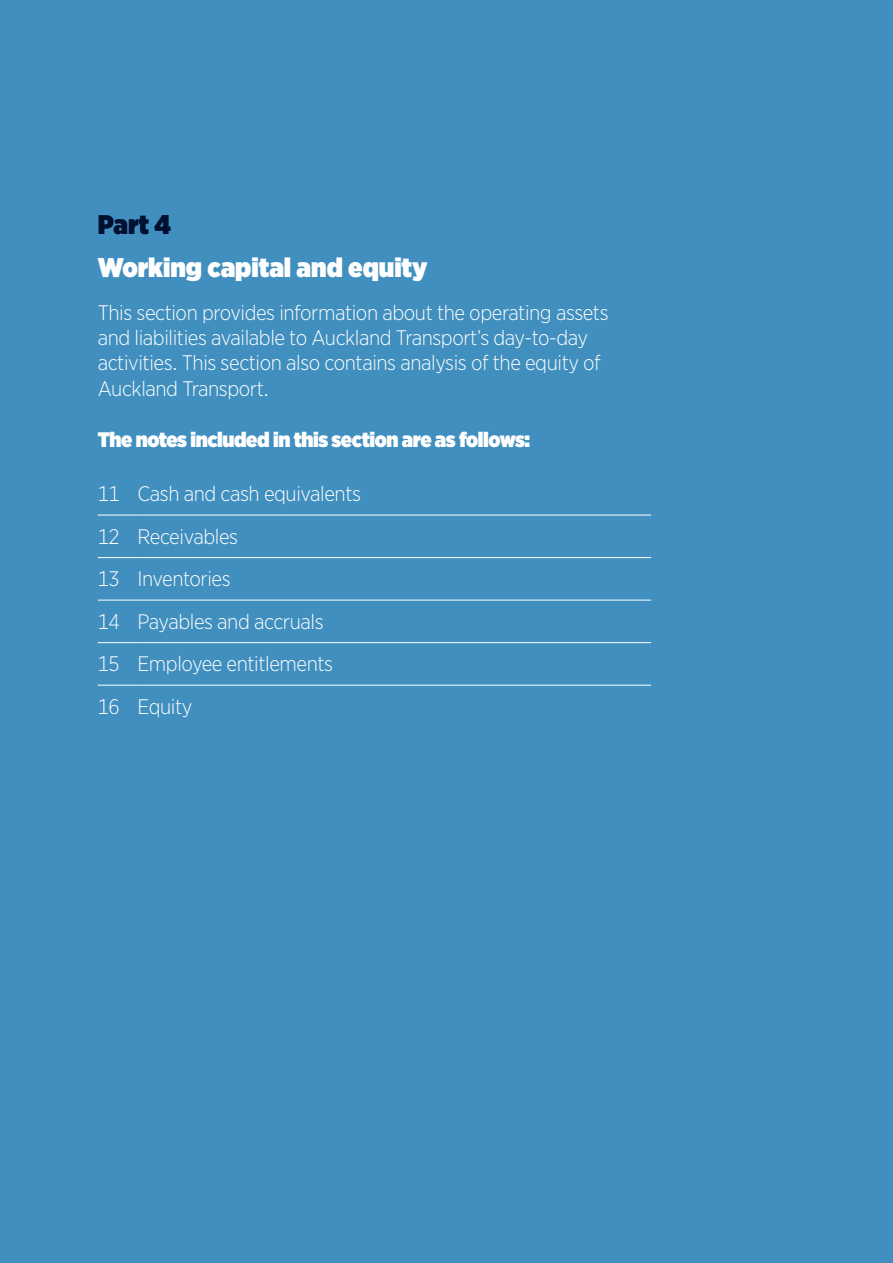
<style>
.page{position:relative;width:893px;height:1263px;background:#408fbf}
.page>*{position:absolute;margin:0;border:0;box-sizing:border-box;transform-origin:0 0}
.t1{font:900 27px "Gotham Narrow";color:#fff}
.t2{font:900 27px "Gotham Narrow";color:#001030}
.t3{font:300 21px/42.6px "Gotham Narrow";letter-spacing:-.02em;color:#fff}
.t4{font:900 21px "Gotham Narrow";letter-spacing:-.02em;color:#fff}
</style>
<div class="page">
<hr style="left:98px;top:515px;width:39px;height:1px;background:#fff">
<hr style="left:137px;top:515px;width:514px;height:1px;background:#fff">
<hr style="left:98px;top:557px;width:39px;height:1px;background:#fff">
<hr style="left:137px;top:557px;width:514px;height:1px;background:#fff">
<hr style="left:98px;top:600px;width:39px;height:1px;background:#fff">
<hr style="left:137px;top:600px;width:514px;height:1px;background:#fff">
<hr style="left:98px;top:642px;width:39px;height:1px;background:#fff">
<hr style="left:137px;top:642px;width:514px;height:1px;background:#fff">
<hr style="left:98px;top:685px;width:39px;height:1px;background:#fff">
<hr style="left:137px;top:685px;width:514px;height:1px;background:#fff">
<p class="t2" style="left:98px;top:206px;width:74px">Part 4</p>
<p class="t1" style="left:98px;top:249px;width:331px">Working capital and equity</p>
<p class="t3" style="left:98px;top:299px;width:512px;line-height:25.5px">This section provides information about the operating assets and liabilities available to Auckland Transport’s day-to-day activities. This section also contains analysis of the equity of Auckland Transport.</p>
<p class="t4" style="left:98px;top:425px;width:434px">The notes included in this section are as follows:</p>
<p class="t3" style="left:98px;top:472px;width:265px">11 Cash and cash equivalents<br>12 Receivables<br>13 Inventories<br>14 Payables and accruals<br>15 Employee entitlements<br>16 Equity</p>
</div>
